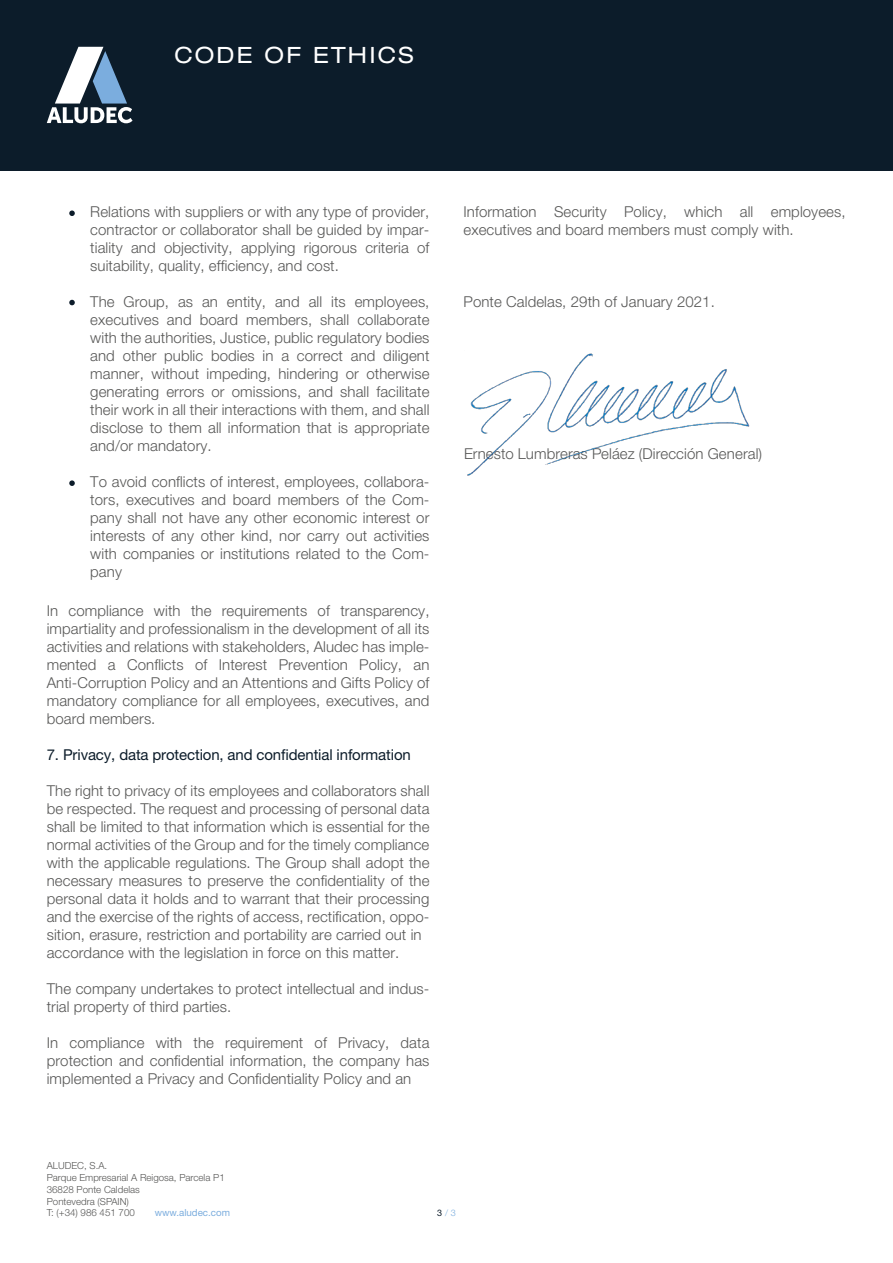
<style>
.page{position:relative;width:893px;height:1263px;background:#fff}
.page>*{position:absolute;margin:0;border:0;box-sizing:border-box;transform-origin:0 0}
.t1{font:expanded 22.5px "Helvetica Neue LT Std";letter-spacing:.1em;color:#fff}
.t2{font:300 15px/18px "Helvetica Neue LT Std";letter-spacing:.005em;color:#575756;text-align:justify}
.t3{font:15px "Helvetica Neue LT Std";letter-spacing:-.01em;color:#0c1c2a}
.t4{font:300 9.75px/11.7px "Helvetica Neue LT Std";color:#575756}
.t5{font:9.75px "Helvetica Neue LT Std";color:#7badde}
.t6{font:300 9px "Helvetica Neue LT Std";color:#7badde}
.s1{font-weight:400;color:#0c1c2a}
</style>
<div class="page">
<div style="left:0;top:0;width:893px;height:170px;background:#0c1c2a"></div>
<svg style="left:47px;top:47px;width:86px;height:76px"></svg>
<svg style="left:69px;top:210px;width:6px;height:6px"></svg>
<svg style="left:69px;top:300px;width:6px;height:5px"></svg>
<svg style="left:69px;top:480px;width:6px;height:6px"></svg>
<img style="left:467px;top:353px;width:283px;height:123px">
<h1 class="t1" style="left:174px;top:41px;width:241px">CODE OF ETHICS</h1>
<p class="t2" style="left:90px;top:202px;width:341px">Relations with suppliers or with any type of provider, contractor or collaborator shall be guided by impar&shy;tiality and objectivity, applying rigorous criteria of suitability, quality, efficiency, and cost.</p>
<p class="t2" style="left:90px;top:292px;width:341px">The Group, as an entity, and all its employees, executives and board members, shall collaborate with the authorities, Justice, public regulatory bodies and other public bodies in a correct and diligent manner, without impeding, hindering or otherwise generating errors or omissions, and shall facilitate their work in all their interactions with them, and shall disclose to them all information that is appropriate and/or mandatory.</p>
<p class="t2" style="left:90px;top:472px;width:341px">To avoid conflicts of interest, employees, collabora&shy;tors, executives and board members of the Com&shy;pany shall not have any other economic interest or interests of any other kind, nor carry out activities with companies or institutions related to the Com&shy;pany</p>
<p class="t2" style="left:47px;top:601px;width:384px">In compliance with the requirements of transparency, impartiality and professionalism in the development of all its activities and relations with stakeholders, Aludec has imple&shy;mented a Conflicts of Interest Prevention Policy, an Anti-Corruption Policy and an Attentions and Gifts Policy of mandatory compliance for all employees, executives, and board members.</p>
<p class="t3" style="left:47px;top:745px;width:366px">7. Privacy, data protection, and confidential information</p>
<p class="t2" style="left:47px;top:781px;width:384px;text-align:left">The right to privacy of its employees and collaborators shall be respected. The request and processing of personal data shall be limited to that information which is essential for the normal activities of the Group and for the timely compliance with the applicable regulations. The Group shall adopt the necessary measures to preserve the confidentiality of the personal data it holds and to warrant that their processing and the exercise of the rights of access, rectification, oppo&shy;sition, erasure, restriction and portability are carried out in accordance with the legislation in force on this matter.</p>
<p class="t2" style="left:47px;top:979px;width:384px">The company undertakes to protect intellectual and indus&shy;trial property of third parties.</p>
<p class="t2" style="left:47px;top:1033px;width:384px">In compliance with the requirement of Privacy, data protection and confidential information, the company has implemented a Privacy and Confidentiality Policy and an</p>
<p class="t2" style="left:463px;top:202px;width:384px">Information Security Policy, which all employees, executives and board members must comply with.</p>
<p class="t2" style="left:463px;top:292px;width:253px">Ponte Caldelas, 29th of January 2021.</p>
<p class="t2" style="left:464px;top:444px;width:300px">Ernesto Lumbreras Peláez (Dirección General)</p>
<p class="t4" style="left:47px;top:1160px;width:179px">ALUDEC, S.A.<br>Parque Empresarial A Reigosa, Parcela P1<br>36828 Ponte Caldelas<br>Pontevedra (SPAIN)<br>T: (+34) 986 451 700</p>
<p class="t5" style="left:155px;top:1207px;width:77px">www.aludec.com</p>
<p class="t6" style="left:437px;top:1207px;width:20px"><span class="s1">3</span>/3</p>
</div>
